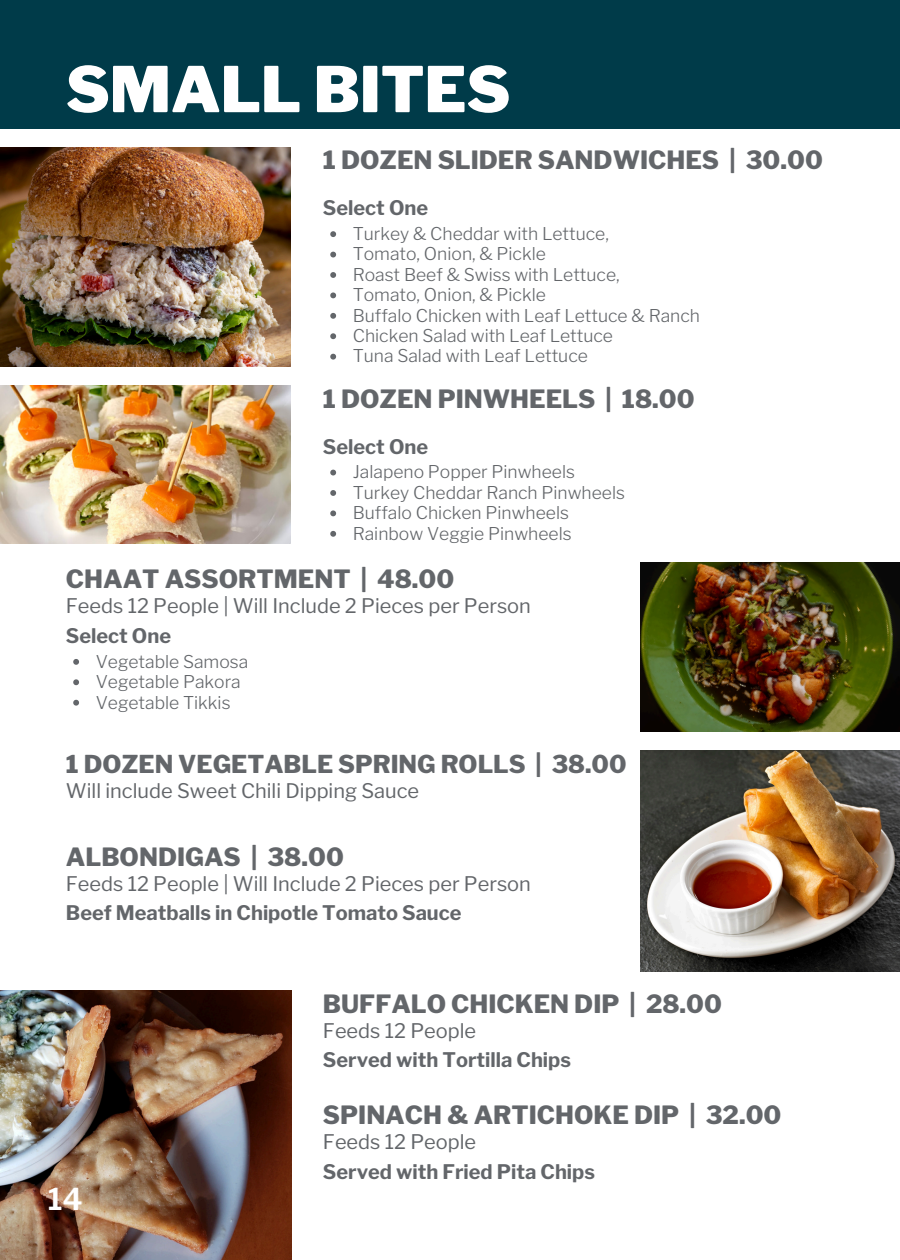
<style>
.page{position:relative;width:900px;height:1260px;background:#fff}
.page>*{position:absolute;margin:0;border:0;box-sizing:border-box;transform-origin:0 0}
.t1{font:900 62.5px "Libre Franklin";color:#fff}
.t2{font:600 30px "Libre Franklin";color:#fff}
.t3{font:800 25px "Libre Franklin";color:#63666a}
.t4{font:800 24.5px "Libre Franklin";color:#63666a}
.t5{font:20px "Libre Franklin";color:#63666a}
.t6{font:700 20px "Libre Franklin";color:#63666a}
.t7{font:300 17.5px "Libre Franklin";color:#63666a}
</style>
<div class="page">
<div style="left:0;top:0;width:900px;height:129px;background:#003b49"></div>
<img style="left:0;top:147px;width:291px;height:220px">
<img style="left:0;top:386px;width:291px;height:157px">
<svg style="left:330px;top:470px;width:6px;height:5px"></svg>
<svg style="left:330px;top:490px;width:6px;height:6px"></svg>
<svg style="left:330px;top:510px;width:6px;height:6px"></svg>
<svg style="left:330px;top:531px;width:6px;height:6px"></svg>
<img style="left:641px;top:563px;width:259px;height:169px">
<img style="left:641px;top:751px;width:259px;height:221px">
<img style="left:0;top:990px;width:292px;height:270px">
<svg style="left:330px;top:231px;width:6px;height:6px"></svg>
<svg style="left:330px;top:252px;width:6px;height:5px"></svg>
<svg style="left:330px;top:272px;width:6px;height:6px"></svg>
<svg style="left:330px;top:292px;width:6px;height:6px"></svg>
<svg style="left:330px;top:313px;width:6px;height:6px"></svg>
<svg style="left:330px;top:333px;width:6px;height:6px"></svg>
<svg style="left:330px;top:354px;width:6px;height:6px"></svg>
<svg style="left:73px;top:659px;width:6px;height:6px"></svg>
<svg style="left:73px;top:679px;width:6px;height:6px"></svg>
<svg style="left:73px;top:700px;width:6px;height:6px"></svg>
<h1 class="t1" style="left:66px;top:52px;width:446px">SMALL BITES</h1>
<h3 class="t3" style="left:323px;top:145px;width:502px">1 DOZEN SLIDER SANDWICHES | 30.00</h3>
<h5 class="t6" style="left:323px;top:196px;width:107px">Select One</h5>
<p class="t7" style="left:353px;top:223px;width:258px">Turkey &amp; Cheddar with Lettuce,</p>
<p class="t7" style="left:353px;top:243px;width:195px">Tomato, Onion, &amp; Pickle</p>
<p class="t7" style="left:353px;top:264px;width:268px">Roast Beef &amp; Swiss with Lettuce,</p>
<p class="t7" style="left:353px;top:284px;width:195px">Tomato, Onion, &amp; Pickle</p>
<h6 class="t7" style="left:353px;top:305px;width:349px">Buffalo Chicken with Leaf Lettuce &amp; Ranch</h6>
<h5 class="t7" style="left:353px;top:325px;width:262px">Chicken Salad with Leaf Lettuce</h5>
<p class="t7" style="left:353px;top:346px;width:237px">Tuna Salad with Leaf Lettuce</p>
<h5 class="t3" style="left:323px;top:384px;width:373px">1 DOZEN PINWHEELS | 18.00</h5>
<p class="t6" style="left:323px;top:434px;width:107px">Select One</p>
<p class="t7" style="left:353px;top:461px;width:224px">Jalapeno Popper Pinwheels</p>
<p class="t7" style="left:353px;top:482px;width:274px">Turkey Cheddar Ranch Pinwheels</p>
<p class="t7" style="left:353px;top:502px;width:218px">Buffalo Chicken Pinwheels</p>
<p class="t7" style="left:353px;top:523px;width:220px">Rainbow Veggie Pinwheels</p>
<p class="t3" style="left:66px;top:564px;width:390px">CHAAT ASSORTMENT | 48.00</p>
<p class="t5" style="left:66px;top:594px;width:467px">Feeds 12 People | Will Include 2 Pieces per Person</p>
<p class="t6" style="left:66px;top:624px;width:107px">Select One</p>
<p class="t7" style="left:96px;top:651px;width:154px">Vegetable Samosa</p>
<h6 class="t7" style="left:96px;top:671px;width:147px">Vegetable Pakora</h6>
<h6 class="t7" style="left:96px;top:692px;width:136px">Vegetable Tikkis</h6>
<p class="t4" style="left:66px;top:750px;width:562px">1 DOZEN VEGETABLE SPRING ROLLS | 38.00</p>
<p class="t5" style="left:66px;top:779px;width:355px">Will include Sweet Chili Dipping Sauce</p>
<h5 class="t3" style="left:66px;top:842px;width:279px">ALBONDIGAS | 38.00</h5>
<h5 class="t5" style="left:66px;top:871px;width:467px">Feeds 12 People | Will Include 2 Pieces per Person</h5>
<p class="t6" style="left:66px;top:901px;width:397px">Beef Meatballs in Chipotle Tomato Sauce</p>
<h2 class="t2" style="left:48px;top:1181px;width:37px">14</h2>
<h4 class="t3" style="left:323px;top:989px;width:401px">BUFFALO CHICKEN DIP | 28.00</h4>
<h4 class="t5" style="left:323px;top:1018px;width:155px">Feeds 12 People</h4>
<h5 class="t6" style="left:323px;top:1048px;width:250px">Served with Tortilla Chips</h5>
<h4 class="t3" style="left:323px;top:1100px;width:460px">SPINACH &amp; ARTICHOKE DIP | 32.00</h4>
<h4 class="t5" style="left:323px;top:1130px;width:155px">Feeds 12 People</h4>
<h5 class="t6" style="left:323px;top:1159px;width:274px">Served with Fried Pita Chips</h5>
</div>
